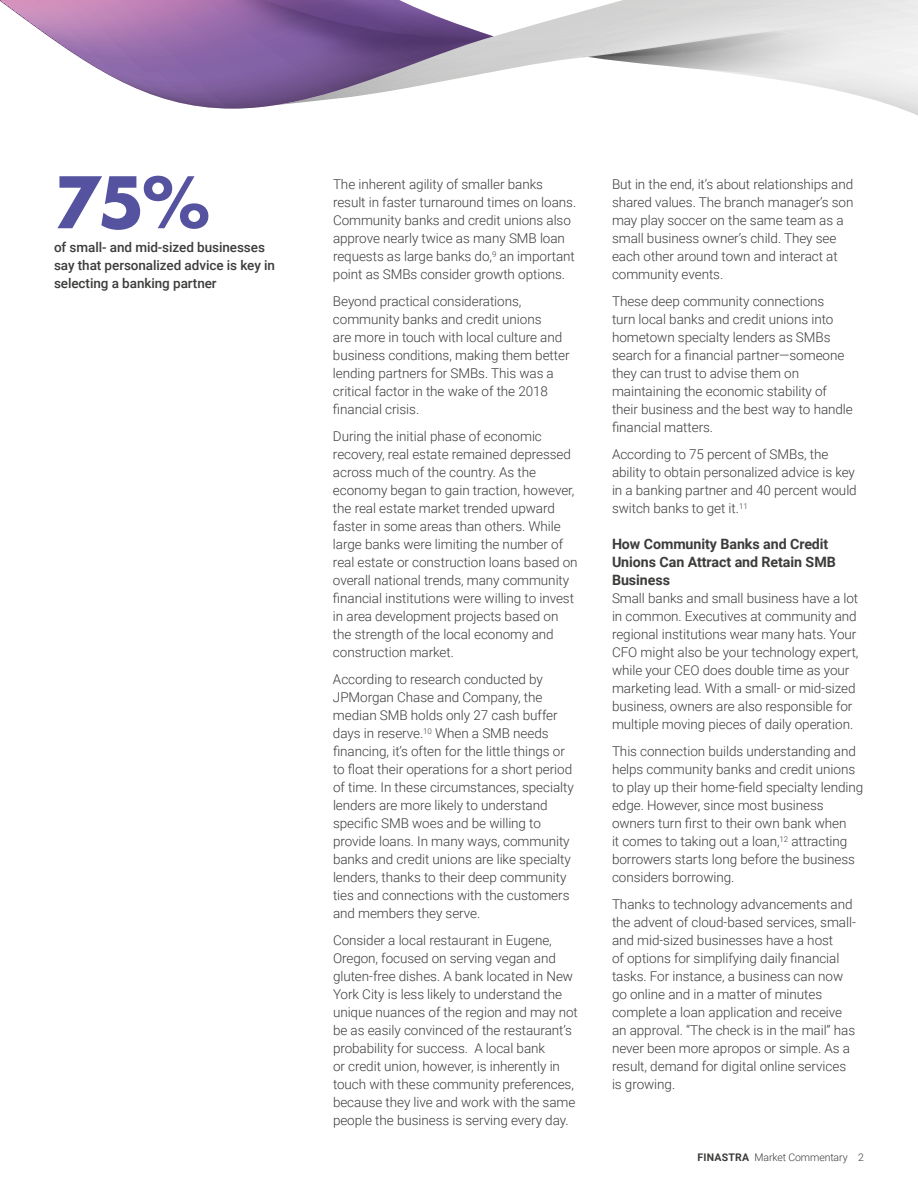
<style>
.page{position:relative;width:918px;height:1188px;background:#fff}
.page>*{position:absolute;margin:0;border:0;box-sizing:border-box;transform-origin:0 0}
.t1{font:700 78px "Futura EF";color:#55539f}
.t2{font:700 14.25px/18px "Roboto";letter-spacing:-.005em;color:#3c3c3b}
.t3{font:300 13.5px/18px "Roboto";letter-spacing:-.005em;color:#3c3c3b}
.t4{font:500 13.5px/18px "Roboto";letter-spacing:-.005em;color:#3c3c3b}
.t5{font:300 10.5px "Roboto";letter-spacing:-.01em;color:#3c3c3b}
.s1{font-weight:700}
</style>
<div class="page">
<svg style="left:494px;top:0;width:424px;height:116px"></svg>
<svg style="left:0;top:0;width:494px;height:109px"></svg>
<svg style="left:574px;top:25px;width:299px;height:51px"></svg>
<h1 class="t1" style="left:54px;top:156px;width:158px">75%</h1>
<p class="t4" style="left:54px;top:238px;width:223px">of small- and mid-sized businesses say that personalized advice is key in selecting a banking partner</p>
<p class="t3" style="left:333px;top:175px;width:245px">The inherent agility of smaller banks result in faster turnaround times on loans.<br>Community banks and credit unions also approve nearly twice as many SMB loan requests as large banks do,<sup>9</sup> an important point as SMBs consider growth options.</p>
<p class="t3" style="left:333px;top:292px;width:238px">Beyond practical considerations, community banks and credit unions<br>are more in touch with local culture and business conditions, making them better lending partners for SMBs. This was a critical factor in the wake of the 2018 financial crisis.</p>
<p class="t3" style="left:333px;top:427px;width:246px">During the initial phase of economic recovery, real estate remained depressed across much of the country. As the economy began to gain traction, however, the real estate market trended upward faster in some areas than others. While large banks were limiting the number of real estate or construction loans based on overall national trends, many community financial institutions were willing to invest in area development projects based on the strength of the local economy and construction market.</p>
<p class="t3" style="left:333px;top:670px;width:242px">According to research conducted by JPMorgan Chase and Company, the median SMB holds only 27 cash buffer days in reserve.<sup>10</sup> When a SMB needs financing, it’s often for the little things or to float their operations for a short period of time. In these circumstances, specialty lenders are more likely to understand specific SMB woes and be willing to provide loans. In many ways, community banks and credit unions are like specialty lenders, thanks to their deep community ties and connections with the customers and members they serve.</p>
<p class="t3" style="left:333px;top:931px;width:246px">Consider a local restaurant in Eugene, Oregon, focused on serving vegan and gluten-free dishes. A bank located in New York City is less likely to understand the unique nuances of the region and may not be as easily convinced of the restaurant’s probability for success. A local bank<br>or credit union, however, is inherently in touch with these community preferences, because they live and work with the same people the business is serving every day.</p>
<p class="t3" style="left:612px;top:175px;width:243px">But in the end, it’s about relationships and shared values. The branch manager’s son may play soccer on the same team as a small business owner’s child. They see each other around town and interact at community events.</p>
<p class="t3" style="left:612px;top:292px;width:242px">These deep community connections<br>turn local banks and credit unions into hometown specialty lenders as SMBs search for a financial partner—someone they can trust to advise them on maintaining the economic stability of their business and the best way to handle financial matters.</p>
<p class="t3" style="left:612px;top:445px;width:246px">According to 75 percent of SMBs, the ability to obtain personalized advice is key in a banking partner and 40 percent would switch banks to get it.<sup>11</sup></p>
<p class="t2" style="left:612px;top:534px;width:225px">How Community Banks and Credit<br>Unions Can Attract and Retain SMB<br>Business</p>
<p class="t3" style="left:612px;top:589px;width:248px">Small banks and small business have a lot in common. Executives at community and regional institutions wear many hats. Your CFO might also be your technology expert, while your CEO does double time as your marketing lead. With a small- or mid-sized business, owners are also responsible for multiple moving pieces of daily operation.</p>
<p class="t3" style="left:612px;top:742px;width:253px">This connection builds understanding and helps community banks and credit unions to play up their home-field specialty lending edge. However, since most business owners turn first to their own bank when<br>it comes to taking out a loan,<sup>12</sup> attracting borrowers starts long before the business considers borrowing.</p>
<p class="t3" style="left:612px;top:895px;width:245px">Thanks to technology advancements and the advent of cloud-based services, small&shy;and mid-sized businesses have a host<br>of options for simplifying daily financial tasks. For instance, a business can now go online and in a matter of minutes complete a loan application and receive an approval. “The check is in the mail” has never been more apropos or simple. As a result, demand for digital online services is growing.</p>
<p class="t5" style="left:697px;top:1150px;width:168px"><span class="s1">FINASTRA</span> Market Commentary 2</p>
</div>
